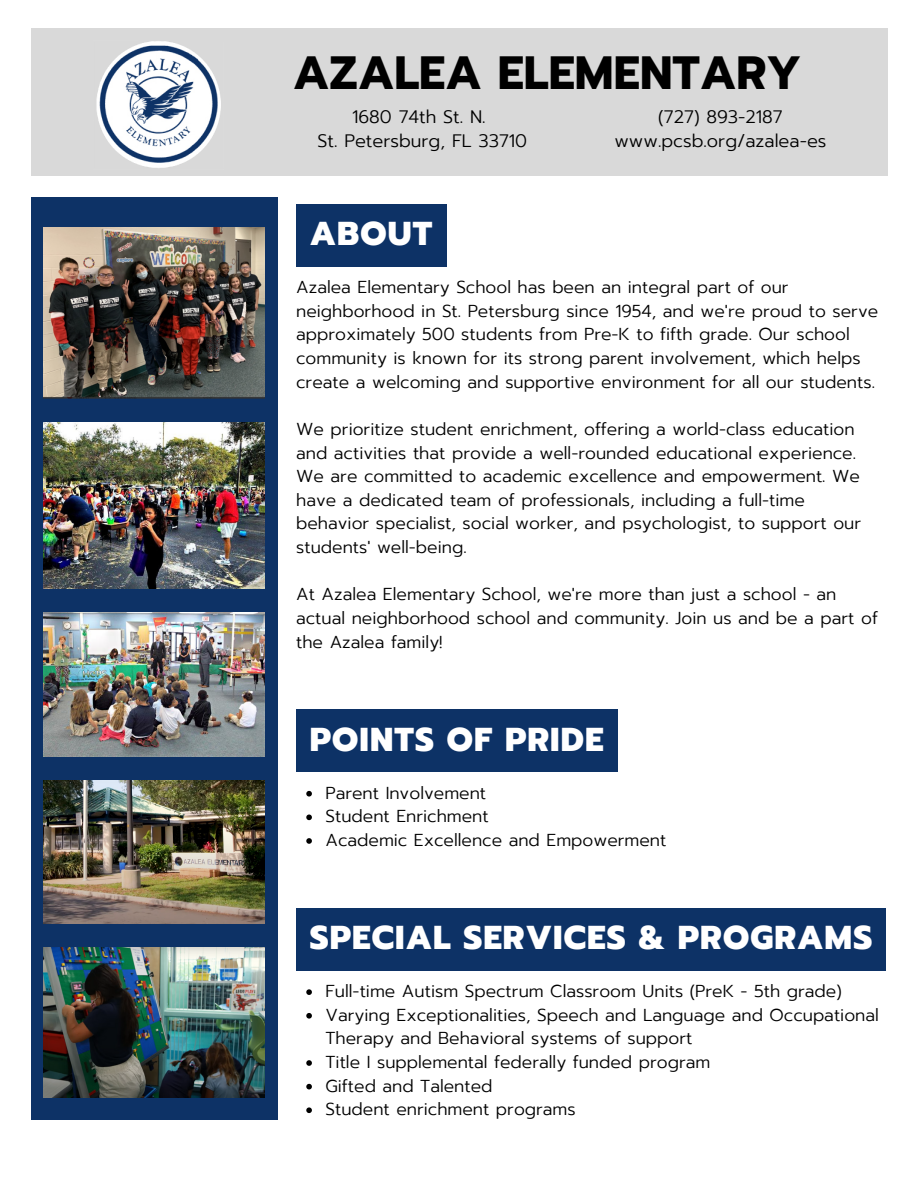
<style>
.page{position:relative;width:918px;height:1188px;background:#fff}
.page>*{position:absolute;margin:0;border:0;box-sizing:border-box;transform-origin:0 0}
.t1{font:700 46.5px "Prompt";color:#000}
.t2{font:800 33px "Prompt";letter-spacing:.035em;color:#fff}
.t3{font:300 18px "Prompt";color:#000}
.t4{font:300 17.25px/23.7px "Prompt";color:#000}
</style>
<div class="page">
<div style="left:31px;top:197px;width:246px;height:923px;background:#0d3266"></div>
<div style="left:31px;top:28px;width:856px;height:148px;background:#d9d9d9"></div>
<img style="left:96px;top:41px;width:125px;height:127px">
<img style="left:44px;top:227px;width:220px;height:171px">
<img style="left:44px;top:423px;width:220px;height:165px">
<img style="left:44px;top:612px;width:220px;height:144px">
<img style="left:44px;top:780px;width:220px;height:143px">
<img style="left:44px;top:948px;width:220px;height:150px">
<div style="left:296px;top:204px;width:151px;height:63px;background:#0d3266"></div>
<svg style="left:306px;top:791px;width:6px;height:6px"></svg>
<svg style="left:306px;top:815px;width:6px;height:5px"></svg>
<svg style="left:306px;top:838px;width:6px;height:6px"></svg>
<div style="left:296px;top:709px;width:322px;height:63px;background:#0d3266"></div>
<svg style="left:306px;top:989px;width:6px;height:6px"></svg>
<svg style="left:306px;top:1013px;width:6px;height:6px"></svg>
<svg style="left:306px;top:1060px;width:6px;height:6px"></svg>
<svg style="left:306px;top:1084px;width:6px;height:5px"></svg>
<svg style="left:306px;top:1107px;width:6px;height:6px"></svg>
<div style="left:296px;top:908px;width:590px;height:63px;background:#0d3266"></div>
<p class="t1" style="left:293px;top:39px;width:510px">AZALEA ELEMENTARY</p>
<p class="t3" style="left:352px;top:103px;width:135px">1680 74th St. N.</p>
<p class="t3" style="left:318px;top:128px;width:211px">St. Petersburg, FL 33710</p>
<p class="t3" style="left:658px;top:103px;width:126px">(727) 893-2187</p>
<p class="t3" style="left:614px;top:128px;width:214px">www.pcsb.org/azalea-es</p>
<p class="t2" style="left:310px;top:209px;width:124px">ABOUT</p>
<p class="t4" style="left:296px;top:276px;width:584px">Azalea Elementary School has been an integral part of our neighborhood in St. Petersburg since 1954, and we're proud to serve approximately 500 students from Pre-K to fifth grade. Our school community is known for its strong parent involvement, which helps create a welcoming and supportive environment for all our students.</p>
<p class="t4" style="left:296px;top:417px;width:567px">We prioritize student enrichment, offering a world-class education and activities that provide a well-rounded educational experience.<br>We are committed to academic excellence and empowerment. We have a dedicated team of professionals, including a full-time behavior specialist, social worker, and psychologist, to support our students' well-being.</p>
<p class="t4" style="left:296px;top:583px;width:583px">At Azalea Elementary School, we're more than just a school - an actual neighborhood school and community. Join us and be a part of the Azalea family!</p>
<p class="t2" style="left:310px;top:715px;width:295px">POINTS OF PRIDE</p>
<p class="t4" style="left:325px;top:781px;width:162px">Parent Involvement</p>
<p class="t4" style="left:325px;top:805px;width:165px">Student Enrichment</p>
<p class="t4" style="left:325px;top:828px;width:342px">Academic Excellence and Empowerment</p>
<p class="t2" style="left:310px;top:913px;width:564px">SPECIAL SERVICES &amp; PROGRAMS</p>
<p class="t4" style="left:325px;top:980px;width:518px">Full-time Autism Spectrum Classroom Units (PreK - 5th grade)</p>
<p class="t4" style="left:325px;top:1003px;width:555px">Varying Exceptionalities, Speech and Language and Occupational<br>Therapy and Behavioral systems of support</p>
<p class="t4" style="left:325px;top:1050px;width:386px">Title I supplemental federally funded program</p>
<p class="t4" style="left:325px;top:1074px;width:169px">Gifted and Talented</p>
<p class="t4" style="left:325px;top:1098px;width:252px">Student enrichment programs</p>
</div>
